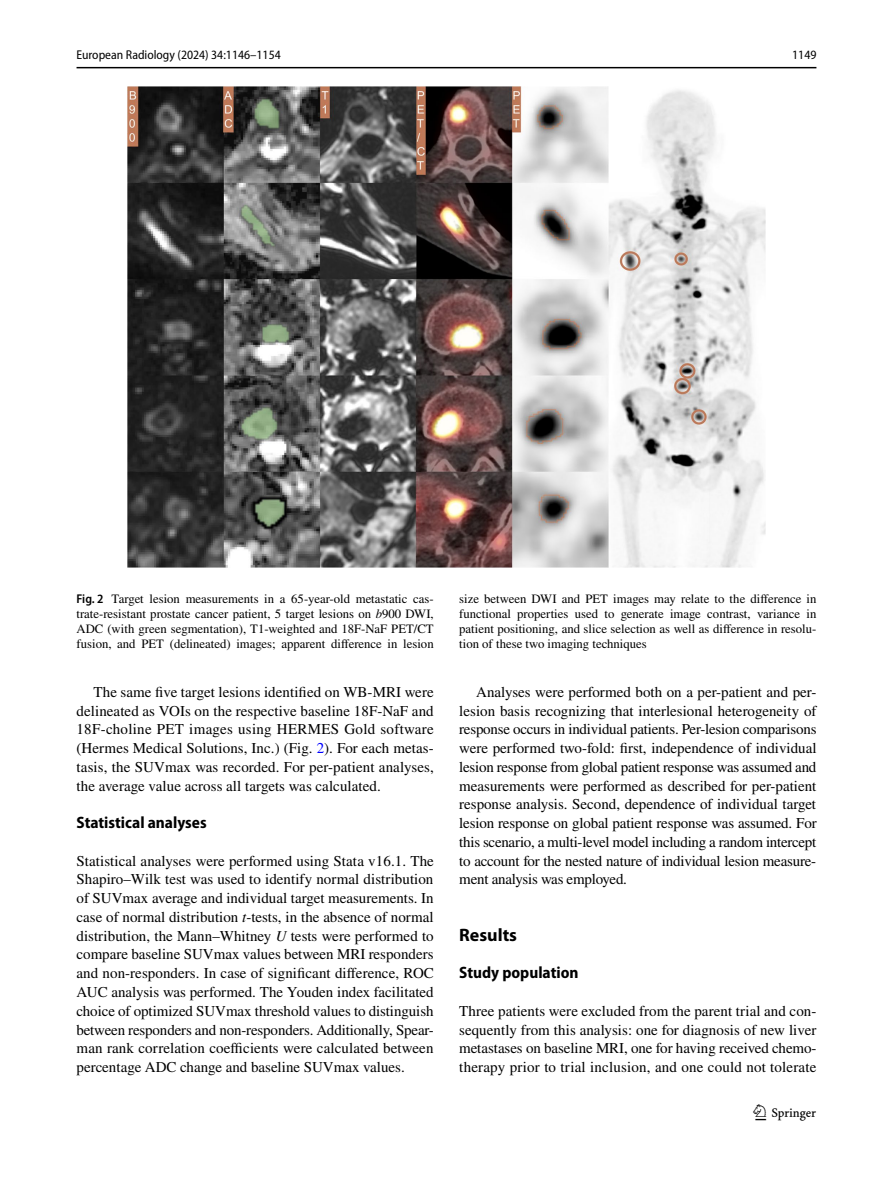
<style>
.page{position:relative;width:893px;height:1187px;background:#fff}
.page>*{position:absolute;margin:0;border:0;box-sizing:border-box;transform-origin:0 0}
.t1{font:22.5px "Springnew Regular 2";color:#000}
.t2{font:700 18px "Myriad Pro";color:#000}
.t3{font:700 semi-condensed 16.5px "Myriad Pro";color:#000}
.t4{font:15px/18.8px "STIX";color:#000;text-align:justify}
.t5{font:12.75px/15px "STIX";color:#000;text-align:justify}
.t6{font:semi-condensed 12.75px "Myriad Pro";color:#000}
.s1{font-family:"Myriad Pro";font-weight:600;font-stretch:semi-condensed}
.s2{font-style:italic}
.s3{color:#00f}
</style>
<div class="page">
<hr style="left:77px;top:67px;width:739px;height:1px;background:#000">
<img style="left:127px;top:87px;width:638px;height:481px">
<p class="t6" style="left:77px;top:48px;width:206px">European Radiology (2024) 34:1146–1154</p>
<p class="t6" style="left:792px;top:48px;width:26px">1149</p>
<p class="t5" style="left:77px;top:592px;width:359px"><span class="s1">Fig. 2</span> Target lesion measurements in a 65-year-old metastatic cas&shy;trate-resistant prostate cancer patient, 5 target lesions on <span class="s2">b</span>900 DWI, ADC (with green segmentation), T1-weighted and 18F-NaF PET/CT fusion, and PET (delineated) images; apparent difference in lesion</p>
<p class="t5" style="left:459px;top:592px;width:359px">size between DWI and PET images may relate to the difference in functional properties used to generate image contrast, variance in patient positioning, and slice selection as well as difference in resolu&shy;tion of these two imaging techniques</p>
<p class="t4" style="left:77px;top:683px;width:359px;text-indent:17px">The same five target lesions identified on WB-MRI were delineated as VOIs on the respective baseline 18F-NaF and 18F-choline PET images using HERMES Gold software (Hermes Medical Solutions, Inc.) (Fig. <span class="s3">2</span>). For each metas&shy;tasis, the SUVmax was recorded. For per-patient analyses, the average value across all targets was calculated.</p>
<p class="t3" style="left:77px;top:813px;width:132px">Statistical analyses</p>
<p class="t4" style="left:77px;top:852px;width:359px">Statistical analyses were performed using Stata v16.1. The Shapiro–Wilk test was used to identify normal distribution of SUVmax average and individual target measurements. In case of normal distribution <span class="s2">t</span>-tests, in the absence of normal distribution, the Mann–Whitney <span class="s2">U</span> tests were performed to compare baseline SUVmax values between MRI responders and non-responders. In case of significant difference, ROC AUC analysis was performed. The Youden index facilitated choice of optimized SUVmax threshold values to distinguish between responders and non-responders. Additionally, Spear&shy;man rank correlation coefficients were calculated between percentage ADC change and baseline SUVmax values.</p>
<p class="t4" style="left:459px;top:683px;width:359px;text-indent:17px">Analyses were performed both on a per-patient and per&shy;lesion basis recognizing that interlesional heterogeneity of response occurs in individual patients. Per-lesion comparisons were performed two-fold: first, independence of individual lesion response from global patient response was assumed and measurements were performed as described for per-patient response analysis. Second, dependence of individual target lesion response on global patient response was assumed. For this scenario, a multi-level model including a random intercept to account for the nested nature of individual lesion measure&shy;ment analysis was employed.</p>
<p class="t2" style="left:459px;top:922px;width:59px">Results</p>
<p class="t3" style="left:459px;top:963px;width:121px">Study population</p>
<p class="t4" style="left:459px;top:1002px;width:359px">Three patients were excluded from the parent trial and con&shy;sequently from this analysis: one for diagnosis of new liver metastases on baseline MRI, one for having received chemo&shy;therapy prior to trial inclusion, and one could not tolerate</p>
<h1 class="t1" style="left:755px;top:1104px;width:62px">1 3</h1>
</div>
